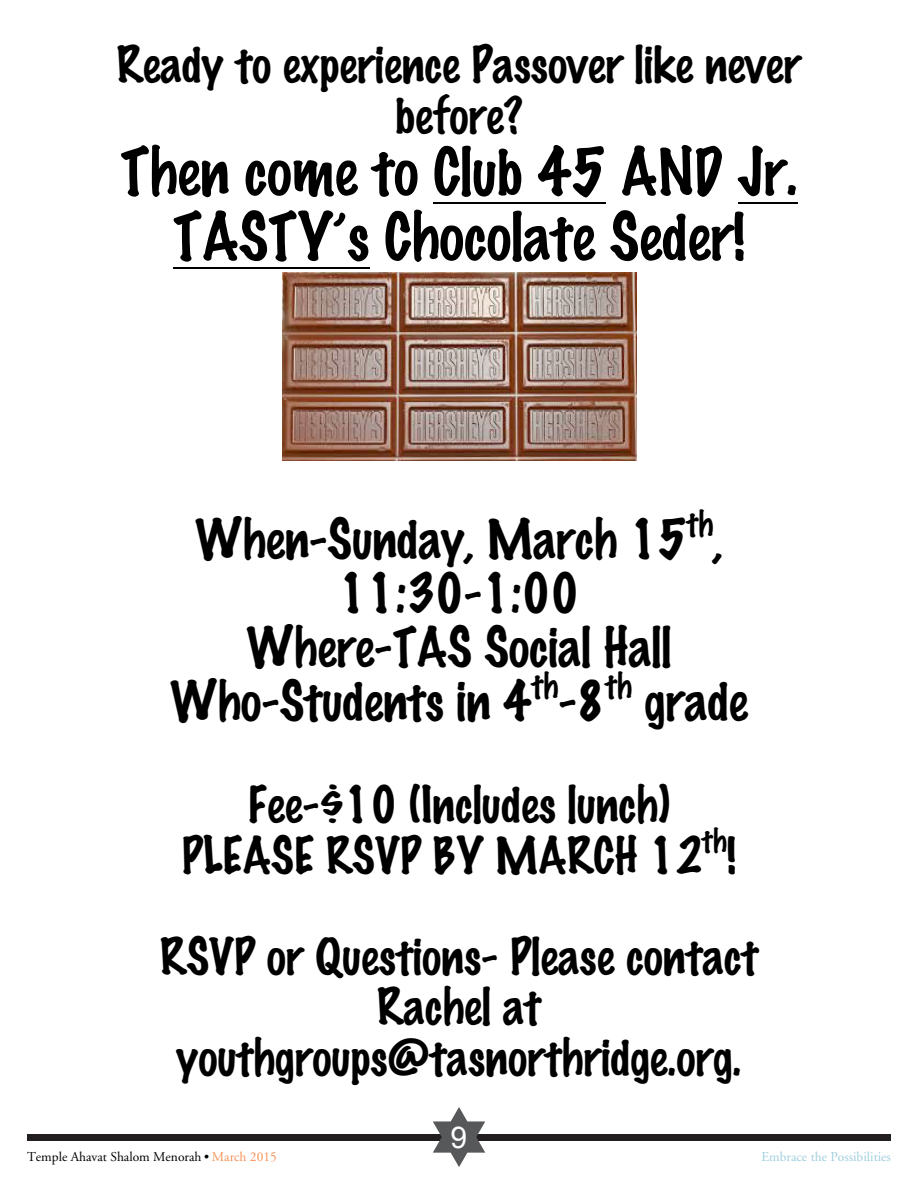
<style>
.page{position:relative;width:918px;height:1188px;background:#fff}
.page>*{position:absolute;margin:0;border:0;box-sizing:border-box;transform-origin:0 0}
.t1{font:100 59.85px/64.9px "Marker Felt";color:#000;text-align:center}
.t2{font:100 49.8px/54.2px "Marker Felt";color:#000;text-align:center}
.t3{font:100 46.2px/50.4px "Marker Felt";color:#000;text-align:center}
.t4{font:30px "Arial";color:#fff}
.t5{font:13.5px "Adobe Garamond";color:#000}
.t6{font:13.5px "Adobe Garamond";color:#a0cede}
.s1{font-family:"Eurostile"}
.s2{color:#f79155}
</style>
<div class="page">
<div style="left:27px;top:1134px;width:864px;height:7px;background:#231f20"></div>
<svg style="left:433px;top:1107px;width:52px;height:60px"></svg>
<hr style="left:433px;top:202px;width:173px;height:2px;background:#000">
<hr style="left:738px;top:202px;width:60px;height:2px;background:#000">
<hr style="left:173px;top:267px;width:196px;height:2px;background:#000">
<img style="left:282px;top:273px;width:354px;height:188px">
<p class="t3" style="left:116px;top:39px;width:686px">Ready to experience Passover like never before?</p>
<p class="t1" style="left:120px;top:138px;width:679px">Then come to Club 45 AND Jr.<br>TASTY’s Chocolate Seder!</p>
<p class="t2" style="left:170px;top:511px;width:579px">When-Sunday, March 15<sup>th</sup>,<br>11:30-1:00<br>Where-TAS Social Hall<br>Who-Students in 4<sup>th</sup>-8<sup>th</sup> grade</p>
<p class="t3" style="left:182px;top:779px;width:556px">Fee-$10 (Includes lunch)<br>PLEASE RSVP BY MARCH 12<sup>th</sup>!</p>
<p class="t3" style="left:160px;top:930px;width:600px">RSVP or Questions- Please contact<br>Rachel at youthgroups@tasnorthridge.org.</p>
<p class="t4" style="left:451px;top:1118px;width:18px">9</p>
<p class="t5" style="left:27px;top:1149px;width:251px">Temple Ahavat Shalom Menorah <span class="s1">•</span> <span class="s2">March 2015</span></p>
<p class="t6" style="left:761px;top:1149px;width:131px">Embrace the Possibilities</p>
</div>
